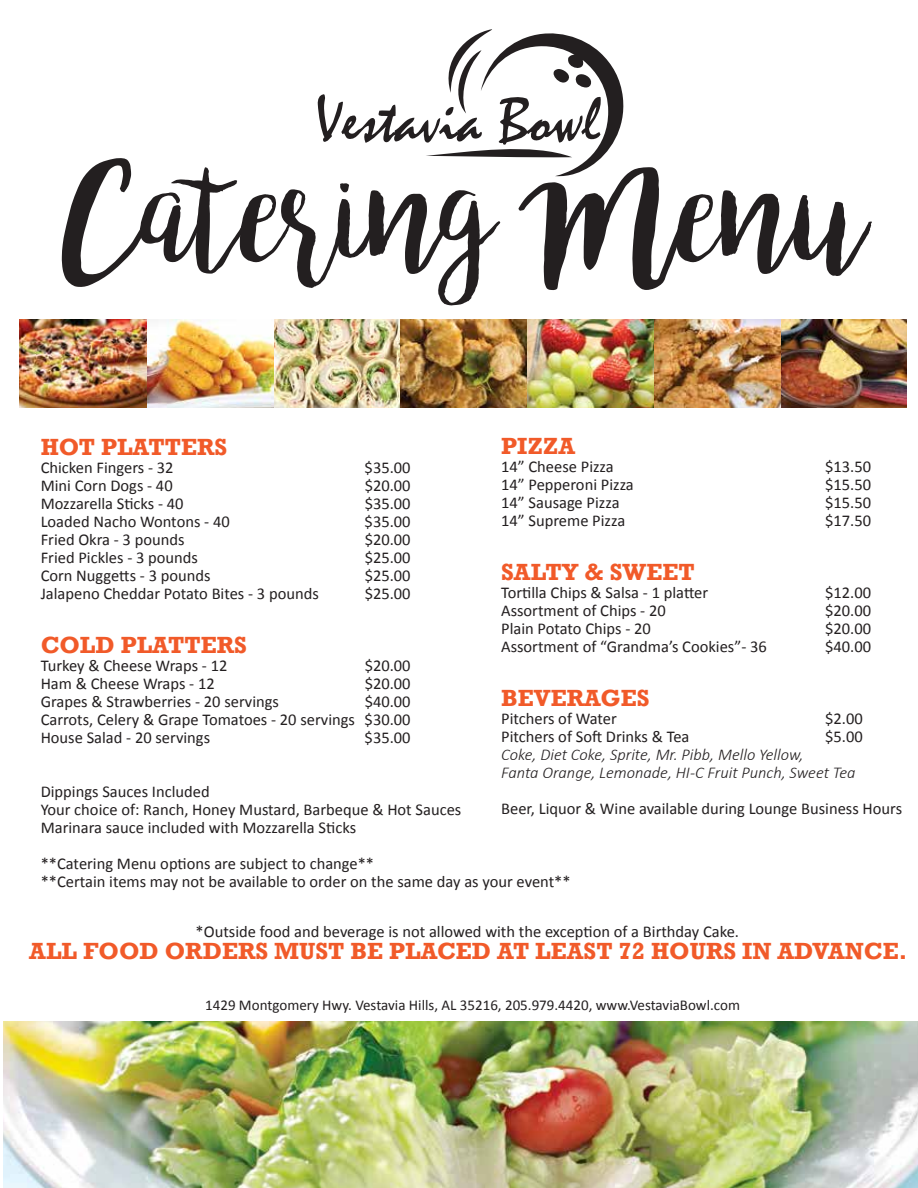
<style>
.page{position:relative;width:918px;height:1188px;background:#fff}
.page>*{position:absolute;margin:0;border:0;box-sizing:border-box;transform-origin:0 0}
.t1{font:152.85px "bromello";color:#231f20}
.t2{font:700 24px "Rockwell";color:#f15a29}
.t3{font:16.5px/18px "Calibri";color:#231f20}
.t4{font:italic 300 16.5px/18px "Calibri";color:#231f20}
.t5{font:15px "Calibri";color:#231f20}
</style>
<div class="page">
<svg style="left:318px;top:29px;width:305px;height:147px"></svg>
<img style="left:20px;top:320px;width:887px;height:87px">
<img style="left:3px;top:1022px;width:915px;height:166px">
<h1 class="t1" style="left:60px;top:119px;width:810px">Catering Menu</h1>
<h2 class="t2" style="left:501px;top:431px;width:76px">PIZZA</h2>
<p class="t3" style="left:501px;top:457px;width:114px">14” Cheese Pizza</p>
<p class="t3" style="left:825px;top:457px;width:47px">$13.50</p>
<p class="t3" style="left:501px;top:475px;width:134px">14” Pepperoni Pizza</p>
<p class="t3" style="left:825px;top:475px;width:47px">$15.50</p>
<p class="t3" style="left:501px;top:493px;width:120px">14” Sausage Pizza</p>
<p class="t3" style="left:825px;top:493px;width:47px">$15.50</p>
<p class="t3" style="left:501px;top:511px;width:126px">14” Supreme Pizza</p>
<p class="t3" style="left:825px;top:511px;width:47px">$17.50</p>
<h2 class="t2" style="left:501px;top:557px;width:195px">SALTY &amp; SWEET</h2>
<p class="t3" style="left:501px;top:583px;width:209px">Tortilla Chips &amp; Salsa - 1 platter</p>
<p class="t3" style="left:825px;top:583px;width:47px">$12.00</p>
<p class="t3" style="left:501px;top:601px;width:166px">Assortment of Chips - 20</p>
<p class="t3" style="left:825px;top:601px;width:47px">$20.00</p>
<p class="t3" style="left:501px;top:619px;width:151px">Plain Potato Chips - 20</p>
<p class="t3" style="left:825px;top:619px;width:47px">$20.00</p>
<p class="t3" style="left:501px;top:637px;width:267px">Assortment of “Grandma’s Cookies”- 36</p>
<p class="t3" style="left:825px;top:637px;width:47px">$40.00</p>
<h2 class="t2" style="left:501px;top:683px;width:150px">BEVERAGES</h2>
<p class="t3" style="left:501px;top:709px;width:117px">Pitchers of Water</p>
<p class="t3" style="left:825px;top:709px;width:39px">$2.00</p>
<p class="t3" style="left:501px;top:727px;width:190px">Pitchers of Soft Drinks &amp; Tea</p>
<p class="t3" style="left:825px;top:727px;width:39px">$5.00</p>
<p class="t4" style="left:501px;top:745px;width:356px">Coke, Diet Coke, Sprite, Mr. Pibb, Mello Yellow,<br>Fanta Orange, Lemonade, HI-C Fruit Punch, Sweet Tea</p>
<p class="t3" style="left:501px;top:799px;width:403px">Beer, Liquor &amp; Wine available during Lounge Business Hours</p>
<h2 class="t2" style="left:41px;top:433px;width:188px">HOT PLATTERS</h2>
<p class="t3" style="left:41px;top:459px;width:134px">Chicken Fingers - 32</p>
<p class="t3" style="left:365px;top:459px;width:47px">$35.00</p>
<p class="t3" style="left:41px;top:477px;width:134px">Mini Corn Dogs - 40</p>
<p class="t3" style="left:365px;top:477px;width:47px">$20.00</p>
<p class="t3" style="left:41px;top:495px;width:144px">Mozzarella Sticks - 40</p>
<p class="t3" style="left:365px;top:495px;width:47px">$35.00</p>
<p class="t3" style="left:41px;top:513px;width:191px">Loaded Nacho Wontons - 40</p>
<p class="t3" style="left:365px;top:513px;width:47px">$35.00</p>
<p class="t3" style="left:41px;top:531px;width:145px">Fried Okra - 3 pounds</p>
<p class="t3" style="left:365px;top:531px;width:47px">$20.00</p>
<p class="t3" style="left:41px;top:549px;width:159px">Fried Pickles - 3 pounds</p>
<p class="t3" style="left:365px;top:549px;width:47px">$25.00</p>
<p class="t3" style="left:41px;top:567px;width:171px">Corn Nuggetts - 3 pounds</p>
<p class="t3" style="left:365px;top:567px;width:47px">$25.00</p>
<p class="t3" style="left:41px;top:585px;width:280px">Jalapeno Cheddar Potato Bites - 3 pounds</p>
<p class="t3" style="left:365px;top:585px;width:47px">$25.00</p>
<h2 class="t2" style="left:41px;top:631px;width:208px">COLD PLATTERS</h2>
<p class="t3" style="left:41px;top:657px;width:188px">Turkey &amp; Cheese Wraps - 12</p>
<p class="t3" style="left:365px;top:657px;width:47px">$20.00</p>
<p class="t3" style="left:41px;top:675px;width:176px">Ham &amp; Cheese Wraps - 12</p>
<p class="t3" style="left:365px;top:675px;width:47px">$20.00</p>
<p class="t3" style="left:41px;top:693px;width:240px">Grapes &amp; Strawberries - 20 servings</p>
<p class="t3" style="left:41px;top:693px;width:371px;text-align:justify;text-indent:324px">$40.00<br>Carrots, Celery &amp; Grape Tomatoes - 20 servings $30.00<br>House Salad - 20 servings</p>
<p class="t3" style="left:365px;top:729px;width:47px">$35.00</p>
<p class="t3" style="left:41px;top:783px;width:422px">Dippings Sauces Included<br>Your choice of: Ranch, Honey Mustard, Barbeque &amp; Hot Sauces<br>Marinara sauce included with Mozzarella Sticks</p>
<p class="t3" style="left:41px;top:855px;width:532px">**Catering Menu options are subject to change**<br>**Certain items may not be available to order on the same day as your event**</p>
<p class="t3" style="left:196px;top:922px;width:545px">*Outside food and beverage is not allowed with the exception of a Birthday Cake.</p>
<h2 class="t2" style="left:29px;top:937px;width:879px">ALL FOOD ORDERS MUST BE PLACED AT LEAST 72 HOURS IN ADVANCE.</h2>
<p class="t5" style="left:205px;top:996px;width:536px">1429 Montgomery Hwy. Vestavia Hills, AL 35216, 205.979.4420, www.VestaviaBowl.com</p>
</div>
